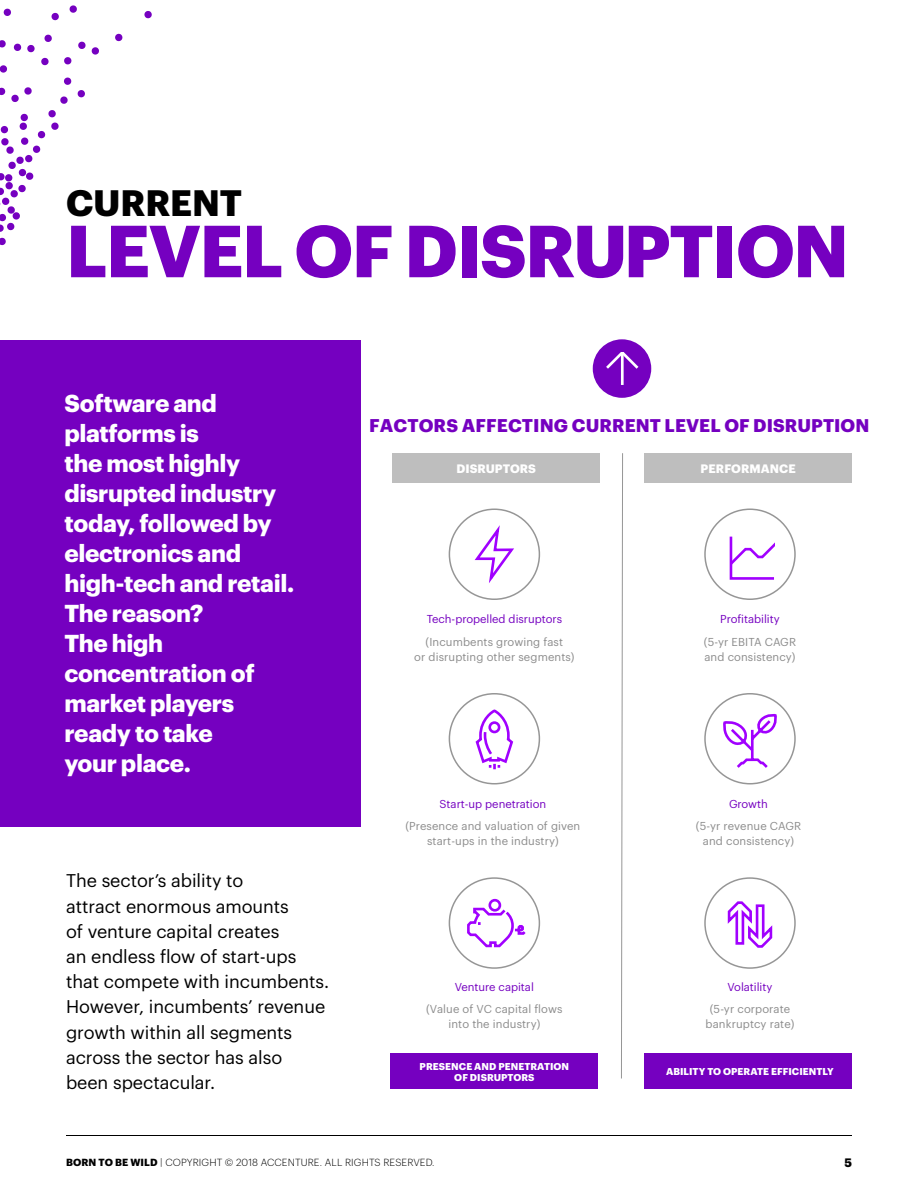
<style>
.page{position:relative;width:918px;height:1188px;background:#fff}
.page>*{position:absolute;margin:0;border:0;box-sizing:border-box;transform-origin:0 0}
.t1{font:700 72px "Graphik";letter-spacing:-.02em;color:#7500c0}
.t2{font:700 36px "Graphik";letter-spacing:-.005em;color:#000}
.t3{font:700 24px/30px "Graphik";letter-spacing:-.015em;color:#fff}
.t4{font:18px/25.2px "Graphik";color:#000}
.t5{font:700 18px "Graphik";letter-spacing:.005em;color:#7500c0}
.t6{font:700 12px "Graphik";letter-spacing:.005em;color:#fff}
.t7{font:700 12px "Graphik";color:#000}
.t8{font:11.25px/15px "Graphik";letter-spacing:.01em;color:#8c8c8c;text-align:center}
.t9{font:11.25px "Graphik";color:#7500c0}
.t10{font:300 10.2px "Graphik";letter-spacing:.01em;color:#000}
.t11{font:700 9.75px/11.2px "Graphik";letter-spacing:.005em;color:#fff;text-align:center}
.s1{font-weight:700}
</style>
<div class="page">
<hr style="left:66px;top:1135px;width:786px;height:1px;background:#000">
<div style="left:391px;top:1053px;width:207px;height:36px;background:#7500c0"></div>
<div style="left:644px;top:1053px;width:208px;height:36px;background:#7500c0"></div>
<div style="left:392px;top:453px;width:208px;height:30px;background:#bebebe"></div>
<div style="left:644px;top:453px;width:208px;height:30px;background:#bebebe"></div>
<div style="left:704px;top:508px;width:92px;height:92px;border:2px solid #969696;border-radius:50%"></div>
<div style="left:449px;top:508px;width:91px;height:92px;border:2px solid #969696;border-radius:50%"></div>
<div style="left:704px;top:693px;width:92px;height:91px;border:2px solid #969696;border-radius:50%"></div>
<div style="left:449px;top:693px;width:91px;height:91px;border:2px solid #969696;border-radius:50%"></div>
<div style="left:704px;top:877px;width:92px;height:92px;border:2px solid #969696;border-radius:50%"></div>
<div style="left:449px;top:877px;width:91px;height:92px;border:2px solid #969696;border-radius:50%"></div>
<div style="left:0;top:340px;width:361px;height:486px;background:#7500c0"></div>
<svg style="left:64px;top:57px;width:8px;height:8px"></svg>
<svg style="left:41px;top:57px;width:8px;height:9px"></svg>
<svg style="left:69px;top:5px;width:8px;height:8px"></svg>
<svg style="left:144px;top:11px;width:8px;height:8px"></svg>
<svg style="left:51px;top:12px;width:8px;height:9px"></svg>
<svg style="left:115px;top:33px;width:8px;height:9px"></svg>
<svg style="left:0;top:65px;width:7px;height:8px"></svg>
<svg style="left:0;top:40px;width:6px;height:8px"></svg>
<svg style="left:78px;top:41px;width:21px;height:14px"></svg>
<svg style="left:44px;top:34px;width:8px;height:8px"></svg>
<svg style="left:13px;top:43px;width:22px;height:10px"></svg>
<svg style="left:3px;top:8px;width:8px;height:8px"></svg>
<svg style="left:0;top:87px;width:32px;height:15px"></svg>
<svg style="left:0;top:110px;width:59px;height:136px"></svg>
<svg style="left:60px;top:77px;width:25px;height:27px"></svg>
<svg style="left:729px;top:536px;width:46px;height:44px"></svg>
<svg style="left:727px;top:901px;width:46px;height:47px"></svg>
<svg style="left:467px;top:898px;width:59px;height:50px"></svg>
<svg style="left:474px;top:527px;width:40px;height:56px"></svg>
<svg style="left:475px;top:709px;width:39px;height:61px"></svg>
<svg style="left:719px;top:713px;width:58px;height:58px"></svg>
<svg style="left:621px;top:453px;width:2px;height:626px"></svg>
<div style="left:593px;top:339px;width:58px;height:59px;background:#7500c0;border-radius:50%"></div>
<hr style="left:621px;top:352px;width:3px;height:33px;background:#fff">
<svg style="left:606px;top:352px;width:33px;height:20px"></svg>
<h2 class="t2" style="left:66px;top:175px;width:177px">CURRENT</h2>
<h1 class="t1" style="left:66px;top:195px;width:784px">LEVEL OF DISRUPTION</h1>
<h3 class="t3" style="left:64px;top:386px;width:231px">Software and platforms is<br>the most highly disrupted industry today, followed by electronics and high-tech and retail.<br>The reason?<br>The high concentration of market players ready to take<br>your place.</h3>
<p class="t4" style="left:66px;top:867px;width:265px">The sector’s ability to<br>attract enormous amounts<br>of venture capital creates<br>an endless flow of start-ups that compete with incumbents.<br>However, incumbents’ revenue growth within all segments across the sector has also<br>been spectacular.</p>
<h3 class="t5" style="left:369px;top:412px;width:502px">FACTORS AFFECTING CURRENT LEVEL OF DISRUPTION</h3>
<p class="t6" style="left:456px;top:459px;width:81px">DISRUPTORS</p>
<p class="t6" style="left:701px;top:459px;width:97px">PERFORMANCE</p>
<p class="t9" style="left:427px;top:611px;width:137px">Tech-propelled disruptors</p>
<p class="t8" style="left:414px;top:633px;width:162px">(Incumbents growing fast<br>or disrupting other segments)</p>
<p class="t9" style="left:440px;top:795px;width:108px">Start-up penetration</p>
<p class="t8" style="left:405px;top:818px;width:176px">(Presence and valuation of given start-ups in the industry)</p>
<p class="t9" style="left:455px;top:978px;width:81px">Venture capital</p>
<p class="t8" style="left:426px;top:1001px;width:138px">(Value of VC capital flows into the industry)</p>
<p class="t11" style="left:420px;top:1060px;width:151px">PRESENCE AND PENETRATION<br>OF DISRUPTORS</p>
<p class="t9" style="left:720px;top:611px;width:61px">Profitability</p>
<p class="t8" style="left:704px;top:633px;width:94px;text-align:left">(5-yr EBITA CAGR and consistency)</p>
<p class="t9" style="left:729px;top:795px;width:40px">Growth</p>
<p class="t8" style="left:696px;top:818px;width:107px">(5-yr revenue CAGR and consistency)</p>
<p class="t9" style="left:728px;top:978px;width:46px">Volatility</p>
<p class="t8" style="left:706px;top:1001px;width:90px">(5-yr corporate bankruptcy rate)</p>
<p class="t11" style="left:666px;top:1065px;width:169px">ABILITY TO OPERATE EFFICIENTLY</p>
<p class="t10" style="left:66px;top:1155px;width:370px"><span class="s1">BORN TO BE WILD</span> | COPYRIGHT © 2018 ACCENTURE. ALL RIGHTS RESERVED.</p>
<p class="t7" style="left:844px;top:1153px;width:9px">5</p>
</div>
